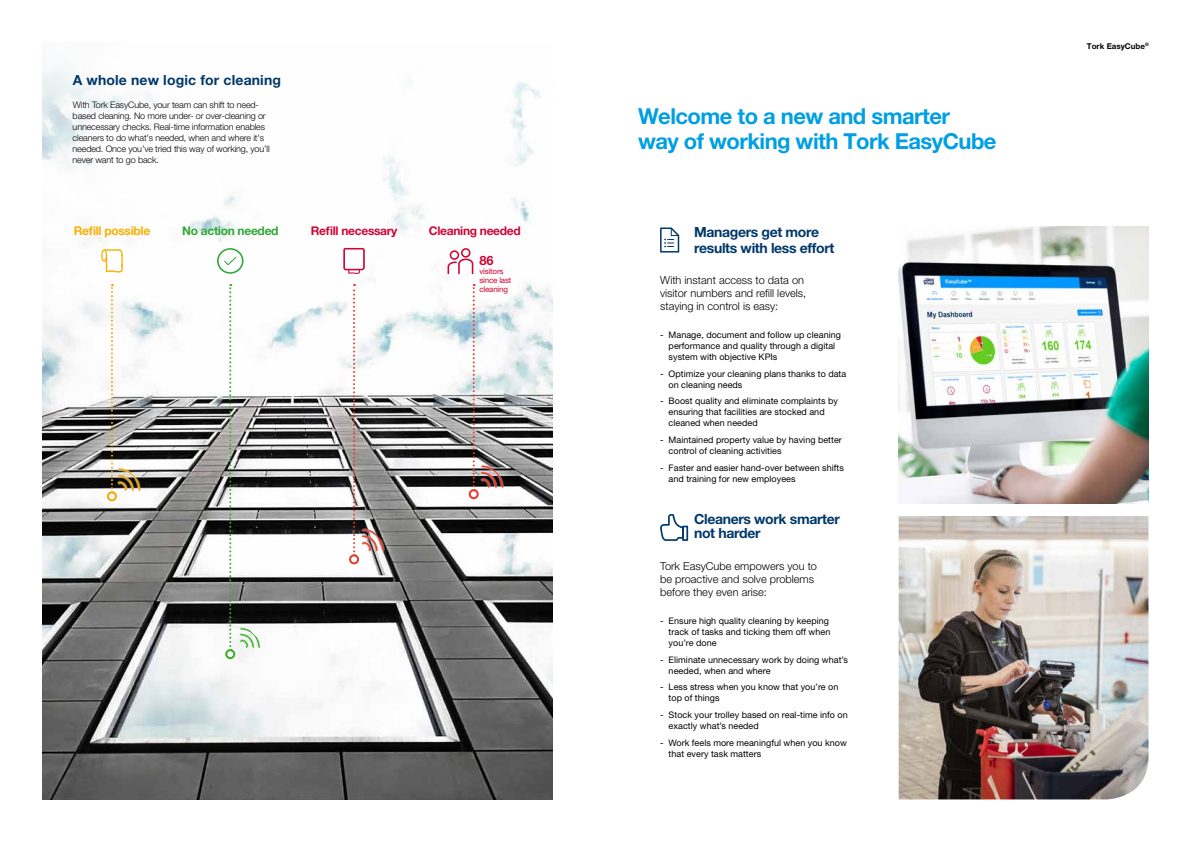
<style>
.page{position:relative;width:1191px;height:842px;background:#fff}
.page>*{position:absolute;margin:0;border:0;box-sizing:border-box;transform-origin:0 0}
.t1{font:700 22px/25px "Helvetica Neue LT Pro";letter-spacing:-.025em;color:#009fe3}
.t2{font:700 14px/16px "Helvetica Neue LT Pro";letter-spacing:-.025em;color:#00386a}
.t3{font:700 14px "Helvetica Neue LT Pro";letter-spacing:.01em;color:#00386a}
.t4{font:700 12.8px "Helvetica Neue LT Pro";color:#cf0535}
.t5{font:700 12px "Helvetica Neue LT Pro";letter-spacing:-.025em;color:#cf0535}
.t6{font:700 12px "Helvetica Neue LT Pro";letter-spacing:-.025em;color:#f9b000}
.t7{font:700 12px "Helvetica Neue LT Pro";letter-spacing:-.025em;color:#2ea836}
.t8{font:300 11px/13px "Helvetica Neue LT Pro";color:#000}
.t9{font:9px/11px "Helvetica Neue LT Pro";letter-spacing:.005em;color:#000}
.t10{font:300 9px/11px "Helvetica Neue LT Pro";letter-spacing:-.015em;color:#000}
.t11{font:8px/9px "Helvetica Neue LT Pro";letter-spacing:-.025em;color:#cf0535}
.t12{font:700 8px "Helvetica Neue LT Pro";color:#000}
</style>
<div class="page">
<img style="left:43px;top:391px;width:510px;height:408px">
<img style="left:898px;top:227px;width:250px;height:276px">
<img style="left:898px;top:516px;width:250px;height:283px">
<svg style="left:660px;top:227px;width:19px;height:26px"></svg>
<svg style="left:660px;top:514px;width:28px;height:27px"></svg>
<div style="left:225px;top:649px;width:10px;height:10px;border:2px solid #3baf29;border-radius:50%"></div>
<svg style="left:229px;top:284px;width:15px;height:367px"></svg>
<img style="left:233px;top:624px;width:31px;height:20px">
<img style="left:233px;top:635px;width:20px;height:20px">
<svg style="left:253px;top:644px;width:11px;height:12px"></svg>
<div style="left:349px;top:554px;width:10px;height:10px;border:2px solid #e63c2d;border-radius:50%"></div>
<svg style="left:353px;top:284px;width:14px;height:272px"></svg>
<img style="left:355px;top:525px;width:33px;height:21px">
<img style="left:355px;top:537px;width:21px;height:22px">
<svg style="left:375px;top:546px;width:13px;height:14px"></svg>
<div style="left:107px;top:491px;width:10px;height:10px;border:2px solid #f6a704;border-radius:50%"></div>
<svg style="left:111px;top:284px;width:12px;height:180px"></svg>
<img style="left:111px;top:464px;width:34px;height:22px">
<img style="left:111px;top:476px;width:22px;height:22px">
<svg style="left:132px;top:486px;width:13px;height:13px"></svg>
<div style="left:469px;top:489px;width:10px;height:10px;border:2px solid #e73b2b;border-radius:50%"></div>
<svg style="left:473px;top:284px;width:35px;height:211px"></svg>
<svg style="left:101px;top:249px;width:22px;height:23px"></svg>
<svg style="left:343px;top:248px;width:22px;height:26px"></svg>
<svg style="left:217px;top:248px;width:26px;height:26px"></svg>
<svg style="left:447px;top:248px;width:26px;height:26px"></svg>
<h2 class="t3" style="left:73px;top:72px;width:210px">A whole new logic for cleaning</h2>
<p class="t10" style="left:73px;top:99px;width:199px">With Tork EasyCube, your team can shift to need&shy;based cleaning. No more under- or over-cleaning or unnecessary checks. Real-time information enables cleaners to do what's needed, when and where it's needed. Once you’ve tried this way of working, you’ll never want to go back.</p>
<h3 class="t6" style="left:74px;top:224px;width:78px">Refill possible</h3>
<h3 class="t7" style="left:182px;top:224px;width:98px">No action needed</h3>
<h3 class="t5" style="left:311px;top:224px;width:88px">Refill necessary</h3>
<h3 class="t5" style="left:429px;top:224px;width:94px">Cleaning needed</h3>
<h3 class="t4" style="left:479px;top:253px;width:15px">86</h3>
<p class="t11" style="left:479px;top:267px;width:33px">visitors since last cleaning</p>
<h1 class="t1" style="left:638px;top:103px;width:360px">Welcome to a new and smarter<br>way of working with Tork EasyCube</h1>
<h2 class="t2" style="left:694px;top:223px;width:142px">Managers get more results with less effort</h2>
<p class="t8" style="left:660px;top:274px;width:148px">With instant access to data on visitor numbers and refill levels, staying in control is easy:</p>
<p class="t9" style="left:668px;top:329px;width:174px;text-indent:-9px">- Manage, document and follow up cleaning performance and quality through a digital system with objective KPIs</p>
<p class="t9" style="left:668px;top:368px;width:179px;text-indent:-9px">- Optimize your cleaning plans thanks to data on cleaning needs</p>
<p class="t9" style="left:668px;top:396px;width:171px;text-indent:-9px">- Boost quality and eliminate complaints by ensuring that facilities are stocked and cleaned when needed</p>
<p class="t9" style="left:668px;top:434px;width:175px;text-indent:-9px">- Maintained property value by having better control of cleaning activities</p>
<p class="t9" style="left:668px;top:462px;width:177px;text-indent:-9px">- Faster and easier hand-over between shifts and training for new employees</p>
<h2 class="t2" style="left:694px;top:512px;width:147px;line-height:14px">Cleaners work smarter not harder</h2>
<p class="t8" style="left:660px;top:560px;width:158px">Tork EasyCube empowers you to be proactive and solve problems before they even arise:</p>
<p class="t9" style="left:668px;top:615px;width:163px;text-indent:-9px">- Ensure high quality cleaning by keeping track of tasks and ticking them off when you’re done</p>
<p class="t9" style="left:668px;top:654px;width:181px;text-indent:-9px">- Eliminate unnecessary work by doing what’s needed, when and where</p>
<p class="t9" style="left:668px;top:681px;width:171px;text-indent:-9px">- Less stress when you know that you’re on top of things</p>
<p class="t9" style="left:668px;top:709px;width:181px;text-indent:-9px">- Stock your trolley based on real-time info on exactly what’s needed</p>
<p class="t9" style="left:668px;top:737px;width:180px;text-indent:-9px">- Work feels more meaningful when you know that every task matters</p>
<p class="t12" style="left:1086px;top:41px;width:64px">Tork EasyCube<sup>®</sup></p>
</div>
